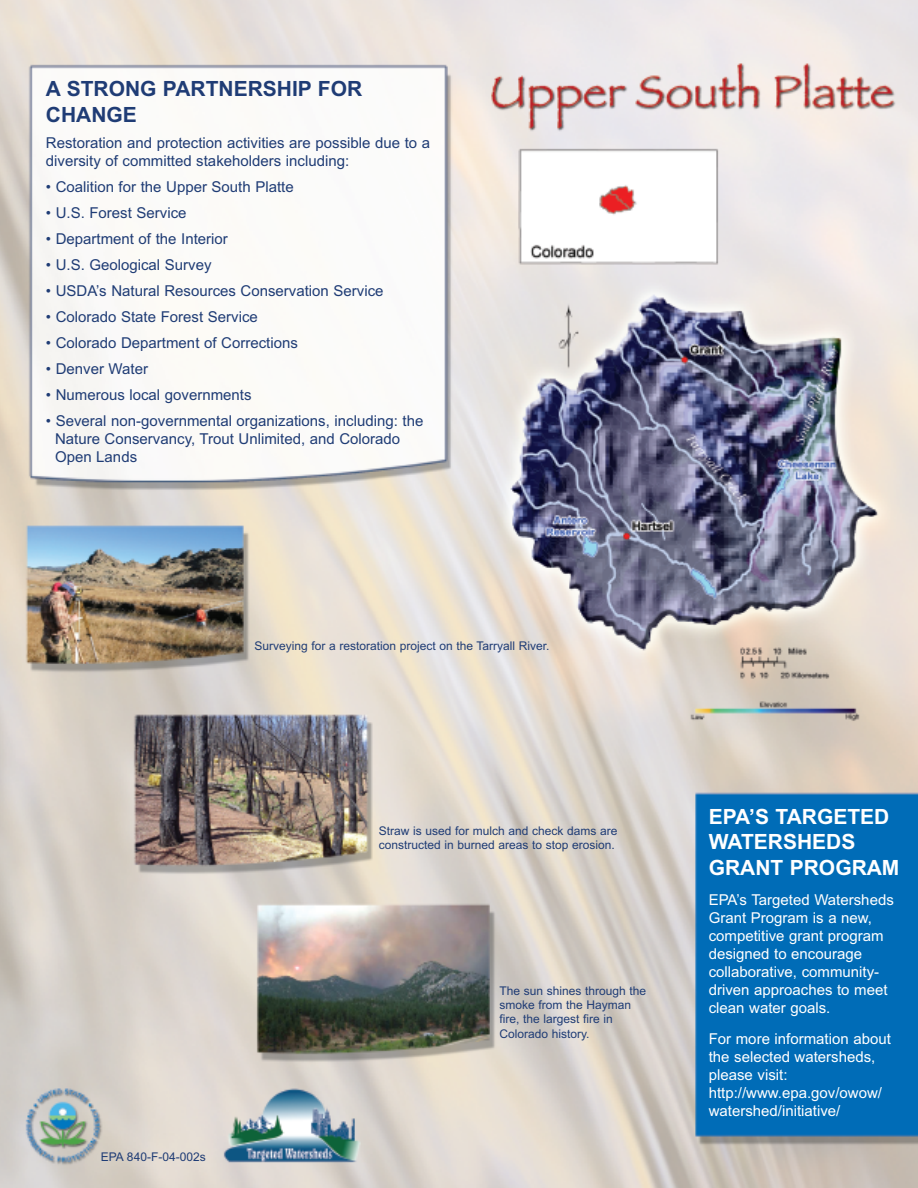
<style>
.page{position:relative;width:918px;height:1188px;background:#fff}
.page>*{position:absolute;margin:0;border:0;box-sizing:border-box;transform-origin:0 0}
.t1{font:21px/25.2px "Arial Bold MS";color:#fff}
.t2{font:21px/25.2px "Arial Bold MS";color:#1f3c75}
.t3{font:15px/18px "Arial MS";color:#1f3c75}
.t4{font:15px/18px "Arial MS";color:#fff}
.t5{font:12px/14.4px "Arial MS";color:#1f3c75}
</style>
<div class="page">
<img style="left:0;top:0;width:918px;height:1188px">
<h1 class="t2" style="left:46px;top:76px;width:318px">A STRONG PARTNERSHIP FOR<br>CHANGE</h1>
<p class="t3" style="left:46px;top:133px;width:386px">Restoration and protection activities are possible due to a diversity of committed stakeholders including:</p>
<p class="t3" style="left:46px;top:177px;width:249px">• Coalition for the Upper South Platte</p>
<p class="t3" style="left:46px;top:204px;width:142px">• U.S. Forest Service</p>
<p class="t3" style="left:46px;top:230px;width:183px">• Department of the Interior</p>
<p class="t3" style="left:46px;top:256px;width:167px">• U.S. Geological Survey</p>
<p class="t3" style="left:46px;top:282px;width:339px">• USDA’s Natural Resources Conservation Service</p>
<p class="t3" style="left:46px;top:308px;width:213px">• Colorado State Forest Service</p>
<p class="t3" style="left:46px;top:334px;width:254px">• Colorado Department of Corrections</p>
<p class="t3" style="left:46px;top:360px;width:104px">• Denver Water</p>
<p class="t3" style="left:46px;top:386px;width:207px">• Numerous local governments</p>
<p class="t3" style="left:55px;top:412px;width:370px;text-indent:-9px">• Several non-governmental organizations, including: the<br>Nature Conservancy, Trout Unlimited, and Colorado<br>Open Lands</p>
<p class="t5" style="left:254px;top:638px;width:297px">Surveying for a restoration project on the Tarryall River.</p>
<p class="t5" style="left:101px;top:1149px;width:106px">EPA 840-F-04-002s</p>
<p class="t5" style="left:379px;top:824px;width:240px">Straw is used for mulch and check dams are constructed in burned areas to stop erosion.</p>
<p class="t5" style="left:500px;top:983px;width:148px">The sun shines through the smoke from the Hayman fire, the largest fire in<br>Colorado history.</p>
<h1 class="t1" style="left:709px;top:804px;width:192px">EPA’S TARGETED<br>WATERSHEDS<br>GRANT PROGRAM</h1>
<p class="t4" style="left:709px;top:891px;width:187px">EPA’s Targeted Watersheds<br>Grant Program is a new, competitive grant program designed to encourage collaborative, community&shy;driven approaches to meet clean water goals.</p>
<p class="t4" style="left:709px;top:1029px;width:184px">For more information about the selected watersheds, please visit: http://www.epa.gov/owow/ watershed/initiative/</p>
</div>
